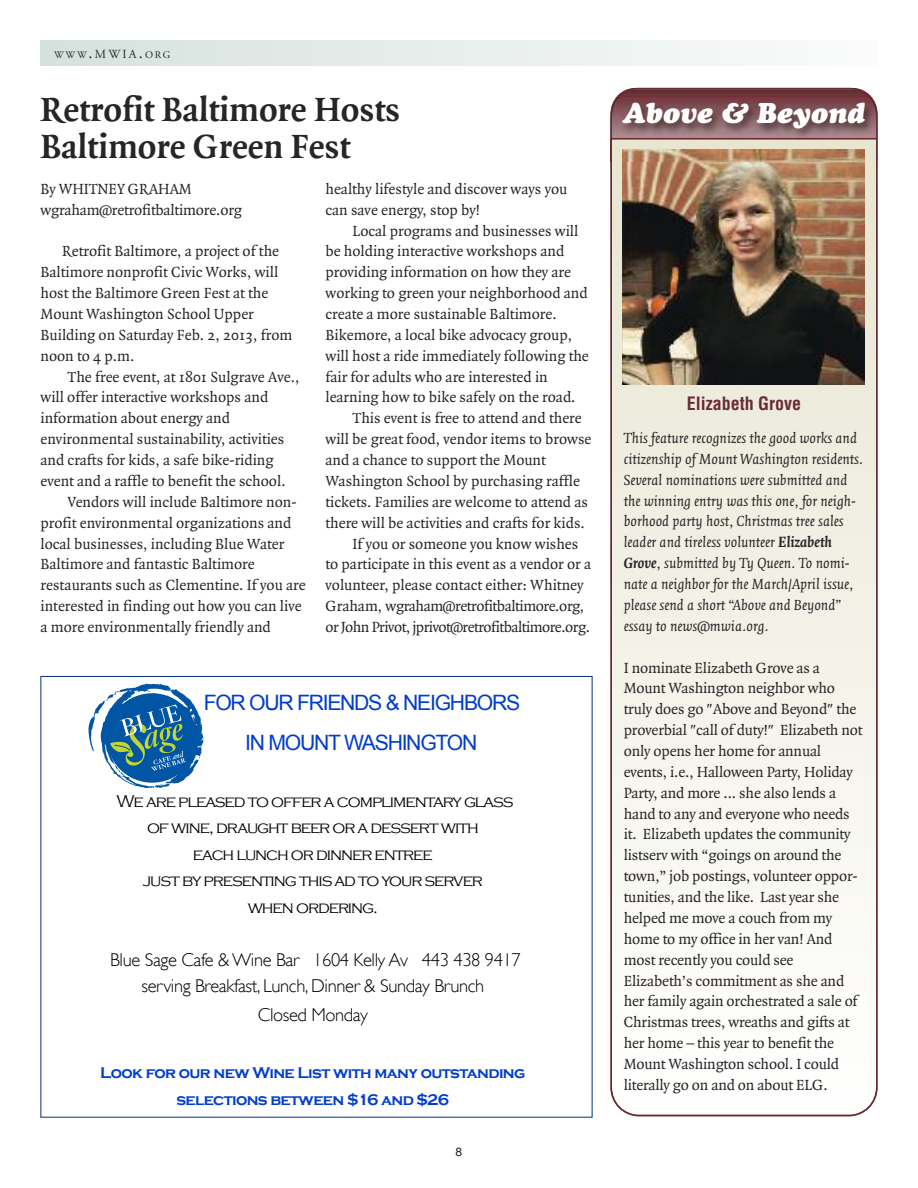
<style>
.page{position:relative;width:918px;height:1188px;background:#fff}
.page>*{position:absolute;margin:0;border:0;box-sizing:border-box;transform-origin:0 0}
.t1{font:700 36px/37.5px "Quadraat";color:#272627}
.t2{font:italic 28.5px "Cooper Black Std";color:#fff}
.t3{font:21.15px/39.8px "Arial";letter-spacing:-.06em;color:#003dcc;text-align:center}
.t4{font:300 18.6px/26.5px "Gill Sans";letter-spacing:-.02em;color:#000;text-align:center}
.t5{font:700 condensed 18px "Helvetica LT Std";color:#692b35}
.t6{font:300 17.25px/26.5px "Copperplate Gothic";letter-spacing:-.06em;color:#000;text-align:center}
.t7{font:700 15.9px/26.5px "Copperplate Gothic";letter-spacing:-.04em;color:#003dcc;text-align:center}
.t8{font:15.75px/20.9px "Quadraat";color:#272627}
.t9{font:italic 15.75px/20.9px "Quadraat";color:#272627}
.t10{font:15.75px "Quadraat";letter-spacing:-.03em;color:#272627}
.t11{font:15.75px "Quadraat";letter-spacing:-.025em;color:#272627}
.t12{font:12px "Helvetica LT Std";color:#272627}
.t13{font:10.2px "Adobe Garamond Pro";letter-spacing:.18em;color:#272627}
.s1{font-size:16.5px}
.s2{font-size:12.3px}
.s3{font-weight:700}
</style>
<div class="page">
<div style="left:40px;top:40px;width:838px;height:26px;background:linear-gradient(to right,#d5e1dc,#fbfcfb)"></div>
<svg style="left:88px;top:684px;width:116px;height:104px"></svg>
<svg style="left:610px;top:88px;width:268px;height:1028px"></svg>
<p class="t13" style="left:54px;top:51px;width:118px">WWW<span class="s1">.</span><span class="s2">MWIA</span><span class="s1">.</span>ORG</p>
<h1 class="t1" style="left:40px;top:94px;width:361px">Retrofit Baltimore Hosts<br>Baltimore Green Fest</h1>
<p class="t8" style="left:40px;top:180px;width:203px">By WHITNEY GRAHAM wgraham@retrofitbaltimore.org</p>
<p class="t8" style="left:40px;top:243px;width:253px;text-indent:22px">Retrofit Baltimore, a project of the<br>Baltimore nonprofit Civic Works, will host the Baltimore Green Fest at the<br>Mount Washington School Upper<br>Building on Saturday Feb. 2, 2013, from noon to 4 p.m.</p>
<p class="t8" style="left:67px;top:368px;width:234px">The free event, at 1801 Sulgrave Ave.,</p>
<p class="t8" style="left:40px;top:389px;width:229px">will offer interactive workshops and</p>
<p class="t8" style="left:40px;top:410px;width:191px">information about energy and</p>
<p class="t8" style="left:40px;top:430px;width:245px">environmental sustainability, activities</p>
<p class="t8" style="left:40px;top:451px;width:235px">and crafts for kids, a safe bike-riding</p>
<p class="t8" style="left:40px;top:472px;width:247px">event and a raffle to benefit the school.</p>
<p class="t8" style="left:67px;top:493px;width:231px">Vendors will include Baltimore non-</p>
<p class="t8" style="left:40px;top:514px;width:252px">profit environmental organizations and</p>
<p class="t8" style="left:40px;top:535px;width:245px">local businesses, including Blue Water</p>
<p class="t8" style="left:40px;top:556px;width:216px">Baltimore and fantastic Baltimore</p>
<p class="t8" style="left:40px;top:576px;width:267px">restaurants such as Clementine. If you are</p>
<p class="t8" style="left:40px;top:597px;width:263px">interested in finding out how you can live</p>
<p class="t8" style="left:40px;top:618px;width:232px">a more environmentally friendly and</p>
<p class="t8" style="left:325px;top:180px;width:243px">healthy lifestyle and discover ways you can save energy, stop by!</p>
<p class="t8" style="left:352px;top:222px;width:227px">Local programs and businesses will</p>
<p class="t8" style="left:325px;top:243px;width:240px">be holding interactive workshops and</p>
<p class="t8" style="left:325px;top:263px;width:247px">providing information on how they are</p>
<p class="t8" style="left:325px;top:284px;width:264px">working to green your neighborhood and</p>
<p class="t8" style="left:325px;top:305px;width:233px">create a more sustainable Baltimore.</p>
<p class="t8" style="left:325px;top:326px;width:248px">Bikemore, a local bike advocacy group,</p>
<p class="t8" style="left:325px;top:347px;width:265px">will host a ride immediately following the</p>
<p class="t8" style="left:325px;top:368px;width:224px">fair for adults who are interested in</p>
<p class="t8" style="left:325px;top:389px;width:252px">learning how to bike safely on the road.</p>
<p class="t8" style="left:352px;top:410px;width:231px">This event is free to attend and there</p>
<p class="t8" style="left:325px;top:430px;width:268px">will be great food, vendor items to browse</p>
<p class="t8" style="left:325px;top:451px;width:222px">and a chance to support the Mount</p>
<p class="t8" style="left:325px;top:472px;width:256px">Washington School by purchasing raffle</p>
<p class="t8" style="left:325px;top:493px;width:264px">tickets. Families are welcome to attend as</p>
<p class="t8" style="left:325px;top:514px;width:261px">there will be activities and crafts for kids.</p>
<p class="t8" style="left:352px;top:535px;width:227px">If you or someone you know wishes</p>
<p class="t8" style="left:325px;top:556px;width:267px">to participate in this event as a vendor or a</p>
<p class="t8" style="left:325px;top:576px;width:260px">volunteer, please contact either: Whitney</p>
<p class="t11" style="left:325px;top:601px;width:260px">Graham, wgraham@retrofitbaltimore.org,</p>
<p class="t10" style="left:325px;top:622px;width:266px">or John Privot, jprivot@retrofitbaltimore.org.</p>
<h3 class="t3" style="left:204px;top:683px;width:318px">FOR OUR FRIENDS &amp; NEIGHBORS<br>IN MOUNT WASHINGTON</h3>
<p class="t6" style="left:117px;top:788px;width:398px">We are pleased to offer a complimentary glass of wine, draught beer or a dessert with<br>each lunch or dinner entree<br>just by presenting this ad to your server<br>when ordering.</p>
<p class="t4" style="left:110px;top:946px;width:412px">Blue Sage Cafe &amp; Wine Bar 1604 Kelly Av 443 438 9417 serving Breakfast, Lunch, Dinner &amp; Sunday Brunch</p>
<p class="t4" style="left:258px;top:1002px;width:112px">Closed Monday</p>
<p class="t7" style="left:100px;top:1060px;width:427px">Look for our new Wine List with many outstanding selections between $16 and $26</p>
<p class="t12" style="left:456px;top:1147px;width:8px">8</p>
<h2 class="t2" style="left:623px;top:103px;width:243px">Above &amp; Beyond</h2>
<p class="t5" style="left:687px;top:396px;width:116px">Elizabeth Grove</p>
<p class="t9" style="left:624px;top:429px;width:241px">This feature recognizes the good works and citizenship of Mount Washington residents.<br>Several nominations were submitted and the winning entry was this one, for neigh&shy;borhood party host, Christmas tree sales leader and tireless volunteer <span class="s3">Elizabeth Grove</span>, submitted by Ty Queen. To nomi&shy;nate a neighbor for the March/April issue, please send a short “Above and Beyond” essay to news@mwia.org.</p>
<p class="t8" style="left:624px;top:659px;width:240px">I nominate Elizabeth Grove as a Mount Washington neighbor who truly does go "Above and Beyond" the proverbial "call of duty!" Elizabeth not only opens her home for annual events, i.e., Halloween Party, Holiday Party, and more ... she also lends a hand to any and everyone who needs it. Elizabeth updates the community listserv with “goings on around the town,” job postings, volunteer oppor&shy;tunities, and the like. Last year she helped me move a couch from my home to my office in her van! And most recently you could see Elizabeth’s commitment as she and her family again orchestrated a sale of Christmas trees, wreaths and gifts at her home – this year to benefit the Mount Washington school. I could literally go on and on about ELG.</p>
</div>
